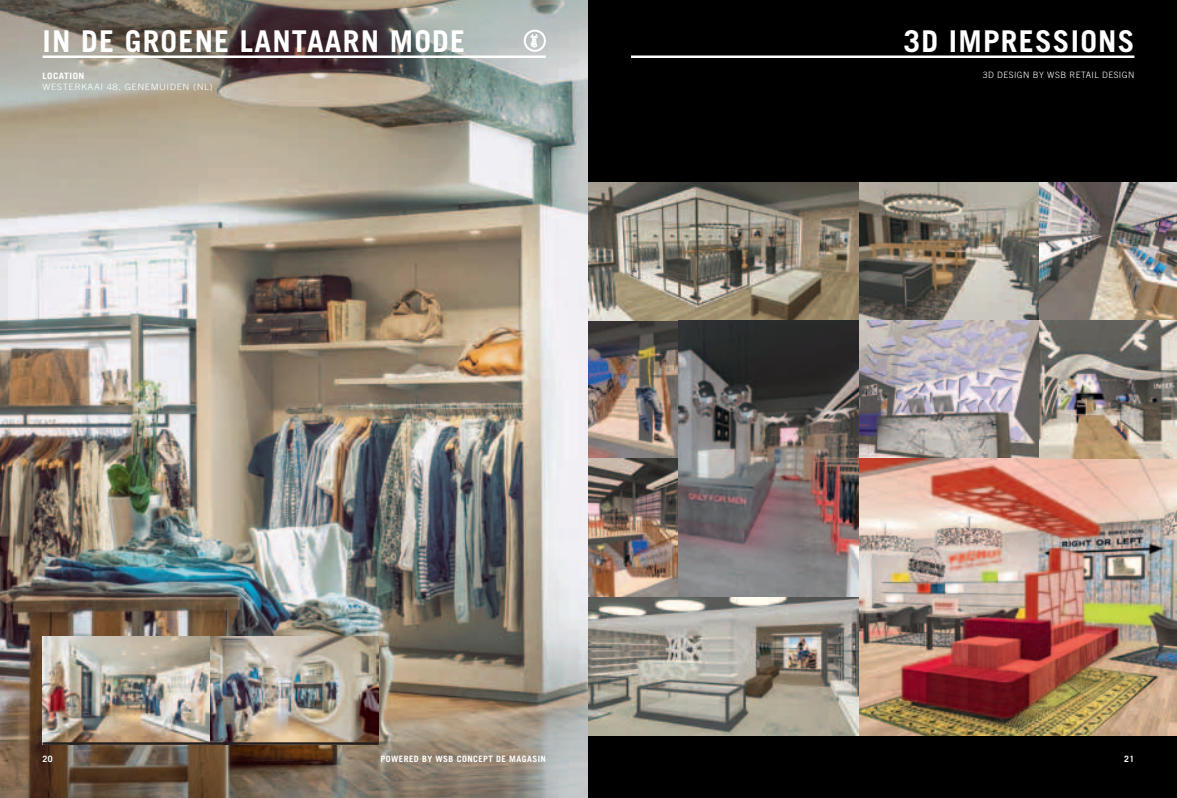
<style>
.page{position:relative;width:1177px;height:798px;background:#fff}
.page>*{position:absolute;margin:0;border:0;box-sizing:border-box;transform-origin:0 0}
.t1{font:700 30px "Trade Gothic";letter-spacing:.04em;color:#fff}
.t2{font:700 8.75px "Trade Gothic";letter-spacing:.05em;color:#fff}
.t3{font:300 8.75px "Trade Gothic";letter-spacing:.05em;color:#fff;scale:1.1 1}
.t4{font:300 8.75px "Trade Gothic";letter-spacing:.05em;color:#fff}
.t5{font:700 8.75px "Trade Gothic";letter-spacing:.05em;color:#fff;scale:1.1 1}
</style>
<div class="page">
<img style="left:0;top:0;width:588px;height:797px">
<hr style="left:43px;top:55px;width:503px;height:3px;background:#fff">
<img style="left:43px;top:636px;width:335px;height:106px">
<hr style="left:43px;top:742px;width:335px;height:2px;background:#231f20">
<div style="left:588px;top:0;width:588px;height:797px;background:#000001"></div>
<img style="left:588px;top:182px;width:588px;height:553px">
<hr style="left:631px;top:55px;width:503px;height:3px;background:#fff">
<svg style="left:523px;top:30px;width:23px;height:22px"></svg>
<p class="t1" style="left:43px;top:22px;width:424px">IN DE GROENE LANTAARN MODE</p>
<p class="t5" style="left:43px;top:70px;width:40px">LOCATION</p>
<p class="t3" style="left:43px;top:82px;width:156px">WESTERKAAI 48, GENEMUIDEN (NL)</p>
<p class="t1" style="left:903px;top:22px;width:232px">3D IMPRESSIONS</p>
<p class="t4" style="left:982px;top:69px;width:153px">3D DESIGN BY WSB RETAIL DESIGN</p>
<p class="t2" style="left:43px;top:753px;width:12px">20</p>
<p class="t2" style="left:1124px;top:753px;width:12px">21</p>
<p class="t2" style="left:380px;top:753px;width:167px">POWERED BY WSB CONCEPT DE MAGASIN</p>
</div>
